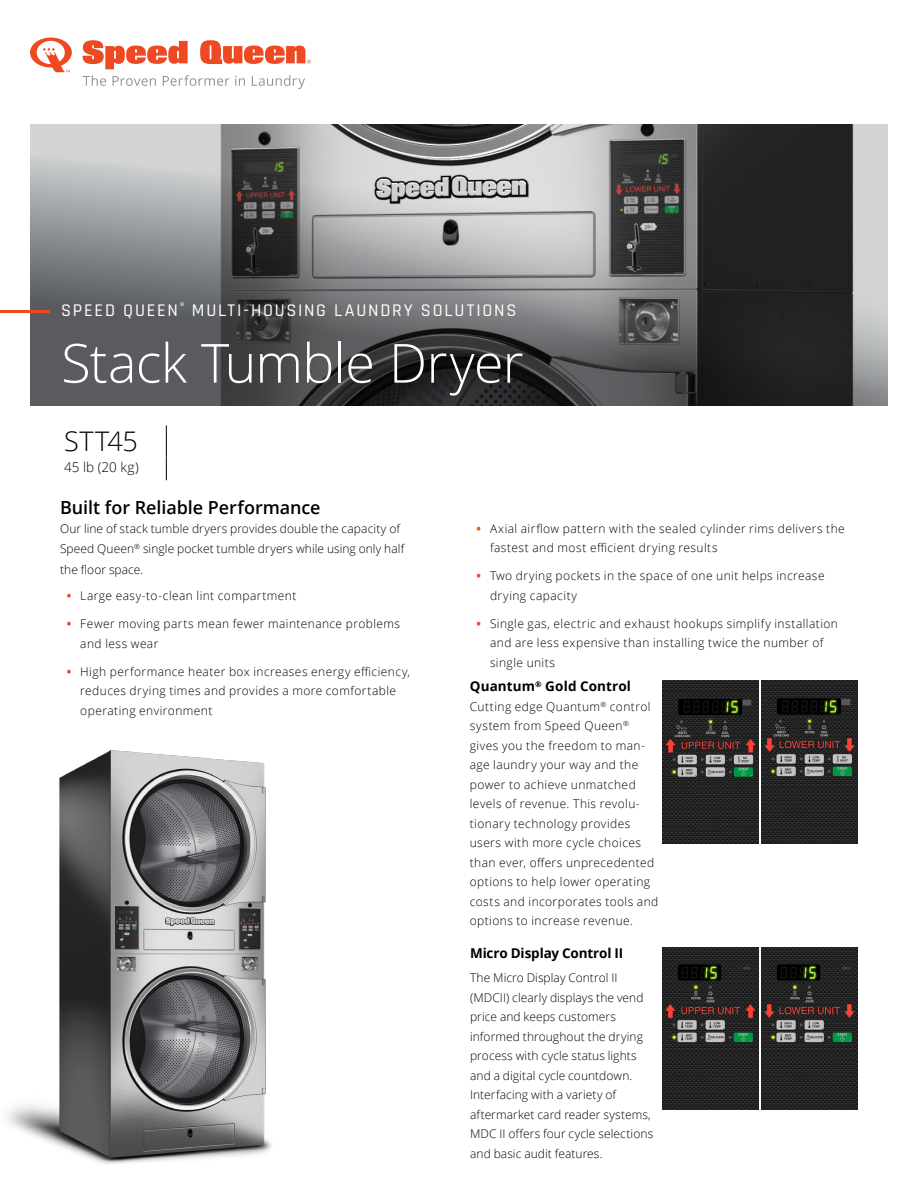
<style>
.page{position:relative;width:918px;height:1188px;background:#fff}
.page>*{position:absolute;margin:0;border:0;box-sizing:border-box;transform-origin:0 0}
.t1{font:300 54px "Open Sans";letter-spacing:-.015em;color:#fff}
.t2{font:300 27px "Open Sans";color:#000}
.t3{font:500 18px "Rajdhani";letter-spacing:.095em;color:#fff}
.t4{font:600 18px "Open Sans";letter-spacing:-.005em;color:#000}
.t5{font:700 13.5px "Open Sans";letter-spacing:-.005em;color:#000}
.t6{font:300 13.5px "Open Sans";color:#000}
.t7{font:300 12px/19.5px "Open Sans";letter-spacing:.035em;color:#000}
.t8{font:300 12px/19.5px "Open Sans";letter-spacing:.005em;color:#000}
.s1{font-weight:700;color:#ef4923}
</style>
<div class="page">
<img style="left:6px;top:750px;width:266px;height:414px">
<svg style="left:30px;top:124px;width:858px;height:282px;background:#6b6c6d"></svg>
<svg style="left:83px;top:40px;width:105px;height:29px"></svg>
<svg style="left:200px;top:40px;width:111px;height:24px"></svg>
<svg style="left:30px;top:38px;width:42px;height:34px"></svg>
<svg style="left:83px;top:75px;width:23px;height:11px"></svg>
<svg style="left:113px;top:76px;width:43px;height:10px"></svg>
<svg style="left:163px;top:75px;width:82px;height:11px"></svg>
<svg style="left:252px;top:75px;width:53px;height:14px"></svg>
<hr style="left:0;top:310px;width:50px;height:3px;background:#ef4923">
<hr style="left:166px;top:425px;width:1px;height:31px;background:#000">
<svg style="left:166px;top:456px;width:1px;height:24px"></svg>
<img style="left:663px;top:681px;width:96px;height:162px">
<img style="left:762px;top:681px;width:96px;height:162px">
<img style="left:663px;top:948px;width:96px;height:162px">
<img style="left:762px;top:948px;width:96px;height:162px">
<h3 class="t3" style="left:61px;top:300px;width:457px">SPEED QUEEN<sup>®</sup> MULTI-HOUSING LAUNDRY SOLUTIONS</h3>
<h1 class="t1" style="left:61px;top:326px;width:464px">Stack Tumble Dryer</h1>
<h2 class="t2" style="left:64px;top:423px;width:75px">STT45</h2>
<p class="t6" style="left:64px;top:458px;width:76px">45 lb (20 kg)</p>
<h3 class="t4" style="left:60px;top:495px;width:262px">Built for Reliable Performance</h3>
<p class="t8" style="left:60px;top:519px;width:346px">Our line of stack tumble dryers provides double the capacity of<br>Speed Queen<sup>®</sup> single pocket tumble dryers while using only half</p>
<p class="t8" style="left:60px;top:559px;width:85px">the floor space.</p>
<p class="t7" style="left:67px;top:586px;width:231px"><span class="s1">•</span> Large easy-to-clean lint compartment</p>
<p class="t7" style="left:80px;top:614px;width:321px;text-indent:-14px"><span class="s1">•</span> Fewer moving parts mean fewer maintenance problems and less wear</p>
<p class="t7" style="left:80px;top:661px;width:331px;text-indent:-14px"><span class="s1">•</span> High performance heater box increases energy efficiency, reduces drying times and provides a more comfortable operating environment</p>
<p class="t7" style="left:490px;top:518px;width:356px;text-indent:-14px"><span class="s1">•</span> Axial airflow pattern with the sealed cylinder rims delivers the fastest and most efficient drying results</p>
<p class="t7" style="left:490px;top:566px;width:336px;text-indent:-14px"><span class="s1">•</span> Two drying pockets in the space of one unit helps increase drying capacity</p>
<p class="t7" style="left:490px;top:613px;width:349px;text-indent:-14px"><span class="s1">•</span> Single gas, electric and exhaust hookups simplify installation and are less expensive than installing twice the number of single units</p>
<p class="t5" style="left:470px;top:677px;width:163px">Quantum<sup>®</sup> Gold Control</p>
<p class="t7" style="left:470px;top:696px;width:190px">Cutting edge Quantum<sup>®</sup> control system from Speed Queen<sup>® </sup>gives you the freedom to man&shy;age laundry your way and the power to achieve unmatched levels of revenue. This revolu&shy;tionary technology provides users with more cycle choices than ever, offers unprecedented options to help lower operating costs and incorporates tools and options to increase revenue.</p>
<p class="t5" style="left:470px;top:944px;width:155px">Micro Display Control II</p>
<p class="t8" style="left:470px;top:968px;width:185px">The Micro Display Control II (MDCII) clearly displays the vend price and keeps customers informed throughout the drying process with cycle status lights and a digital cycle countdown.<br>Interfacing with a variety of aftermarket card reader systems,<br>MDC II offers four cycle selections and basic audit features.</p>
</div>
